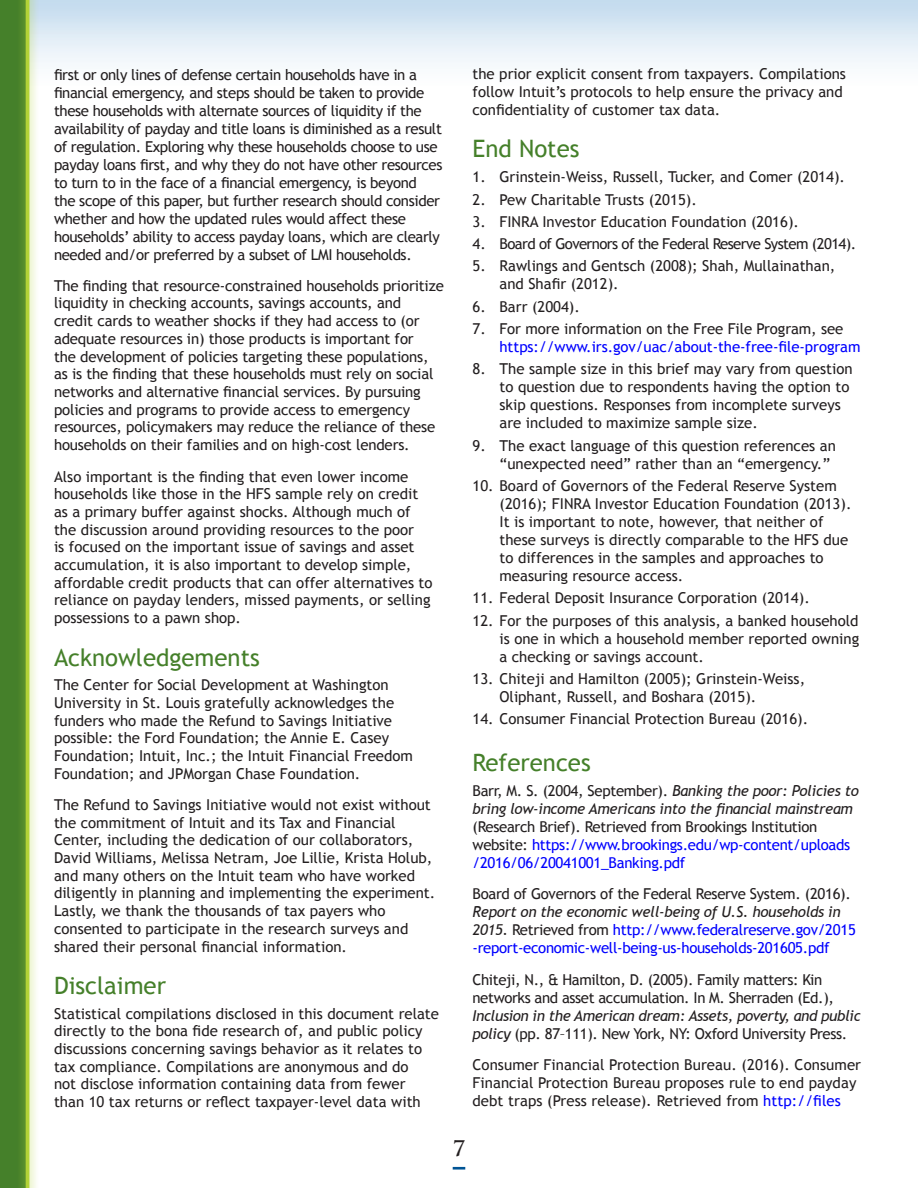
<style>
.page{position:relative;width:918px;height:1188px;background:#fff}
.page>*{position:absolute;margin:0;border:0;box-sizing:border-box;transform-origin:0 0}
.t1{font:24px "Trebuchet MS";color:#45802a}
.t2{font:700 21px "Trajan Pro";color:#231f20}
.t3{font:15px/17.7px "Trebuchet MS";color:#231f20}
.t4{font:15px/18px "Trebuchet MS";letter-spacing:-.025em;color:#231f20}
.t5{font:15px/18px "Trebuchet MS";letter-spacing:-.02em;color:#00f}
.t6{font:italic 15px/18px "Trebuchet MS";letter-spacing:-.025em;color:#231f20}
.t7{font:15px "Trebuchet MS";letter-spacing:-.04em;color:#231f20}
.t8{font:15px "Trebuchet MS";letter-spacing:-.02em;color:#231f20}
.s1{font-style:normal}
.s2{color:#231f20}
.s3{font-style:italic;color:#231f20}
.s4{font-style:italic}
.s5{color:#00f}
</style>
<div class="page">
<div style="left:0;top:0;width:918px;height:100px;background:linear-gradient(to bottom,#c6ddef,#fff)"></div>
<svg style="left:453px;top:1167px;width:12px;height:3px"></svg>
<div style="left:0;top:0;width:28px;height:1188px;background:#45802a"></div>
<div style="left:16px;top:0;width:23px;height:1188px;background:#b3d237;opacity:.75"></div>
<hr style="left:26px;top:0;width:3px;height:1188px;background:#b3d237">
<p class="t4" style="left:54px;top:65px;width:390px">first or only lines of defense certain households have in a financial emergency, and steps should be taken to provide these households with alternate sources of liquidity if the availability of payday and title loans is diminished as a result of regulation. Exploring why these households choose to use payday loans first, and why they do not have other resources to turn to in the face of a financial emergency, is beyond<br>the scope of this paper, but further research should consider whether and how the updated rules would affect these households’ ability to access payday loans, which are clearly needed and/or preferred by a subset of LMI households.</p>
<p class="t3" style="left:54px;top:277px;width:391px">The finding that resource-constrained households prioritize liquidity in checking accounts, savings accounts, and credit cards to weather shocks if they had access to (or adequate resources in) those products is important for<br>the development of policies targeting these populations, as is the finding that these households must rely on social networks and alternative financial services. By pursuing policies and programs to provide access to emergency resources, policymakers may reduce the reliance of these households on their families and on high-cost lenders.</p>
<p class="t3" style="left:54px;top:468px;width:380px">Also important is the finding that even lower income households like those in the HFS sample rely on credit as a primary buffer against shocks. Although much of the discussion around providing resources to the poor<br>is focused on the important issue of savings and asset accumulation, it is also important to develop simple, affordable credit products that can offer alternatives to reliance on payday lenders, missed payments, or selling possessions to a pawn shop.</p>
<h1 class="t1" style="left:54px;top:643px;width:207px">Acknowledgements</h1>
<p class="t3" style="left:54px;top:676px;width:360px">The Center for Social Development at Washington University in St. Louis gratefully acknowledges the funders who made the Refund to Savings Initiative possible: the Ford Foundation; the Annie E. Casey Foundation; Intuit, Inc.; the Intuit Financial Freedom Foundation; and JPMorgan Chase Foundation.</p>
<p class="t3" style="left:54px;top:796px;width:383px">The Refund to Savings Initiative would not exist without the commitment of Intuit and its Tax and Financial Center, including the dedication of our collaborators, David Williams, Melissa Netram, Joe Lillie, Krista Holub, and many others on the Intuit team who have worked diligently in planning and implementing the experiment.<br>Lastly, we thank the thousands of tax payers who consented to participate in the research surveys and shared their personal financial information.</p>
<h1 class="t1" style="left:54px;top:971px;width:114px">Disclaimer</h1>
<p class="t3" style="left:54px;top:1005px;width:387px">Statistical compilations disclosed in this document relate directly to the bona fide research of, and public policy discussions concerning savings behavior as it relates to tax compliance. Compilations are anonymous and do<br>not disclose information containing data from fewer than 10 tax returns or reflect taxpayer-level data with</p>
<p class="t3" style="left:472px;top:64px;width:375px;line-height:18.3px">the prior explicit consent from taxpayers. Compilations follow Intuit’s protocols to help ensure the privacy and confidentiality of customer tax data.</p>
<h1 class="t1" style="left:472px;top:135px;width:109px">End Notes</h1>
<p class="t3" style="left:472px;top:168px;width:374px">1. Grinstein-Weiss, Russell, Tucker, and Comer (2014).</p>
<p class="t3" style="left:472px;top:191px;width:226px">2. Pew Charitable Trusts (2015).</p>
<p class="t3" style="left:472px;top:213px;width:328px">3. FINRA Investor Education Foundation (2016).</p>
<p class="t7" style="left:472px;top:235px;width:385px">4. Board of Governors of the Federal Reserve System (2014).</p>
<p class="t3" style="left:500px;top:257px;width:337px;text-indent:-27px">5. Rawlings and Gentsch (2008); Shah, Mullainathan, and Shafir (2012).</p>
<p class="t3" style="left:472px;top:298px;width:109px">6. Barr (2004).</p>
<p class="t3" style="left:472px;top:320px;width:372px">7. For more information on the Free File Program, see</p>
<p class="t5" style="left:500px;top:338px;width:363px">https://www.irs.gov/uac/about-the-free-file-program</p>
<p class="t3" style="left:500px;top:360px;width:355px;text-indent:-27px">8. The sample size in this brief may vary from question to question due to respondents having the option to skip questions. Responses from incomplete surveys are included to maximize sample size.</p>
<p class="t3" style="left:500px;top:437px;width:338px;text-indent:-27px">9. The exact language of this question references an “unexpected need” rather than an “emergency.”</p>
<p class="t3" style="left:500px;top:477px;width:354px;text-indent:-27px">10. Board of Governors of the Federal Reserve System (2016); FINRA Investor Education Foundation (2013).<br>It is important to note, however, that neither of these surveys is directly comparable to the HFS due to differences in the samples and approaches to measuring resource access.</p>
<p class="t3" style="left:472px;top:589px;width:339px">11. Federal Deposit Insurance Corporation (2014).</p>
<p class="t3" style="left:500px;top:612px;width:361px;text-align:justify;text-indent:-27px">12. For the purposes of this analysis, a banked household is one in which a household member reported owning a checking or savings account.</p>
<p class="t3" style="left:500px;top:670px;width:307px;text-indent:-27px">13. Chiteji and Hamilton (2005); Grinstein-Weiss,<br>Oliphant, Russell, and Boshara (2015).</p>
<p class="t3" style="left:472px;top:710px;width:337px">14. Consumer Financial Protection Bureau (2016).</p>
<h1 class="t1" style="left:472px;top:748px;width:120px">References</h1>
<p class="t6" style="left:472px;top:782px;width:388px"><span class="s1">Barr, M. S. (2004, September).</span> Banking the poor: Policies to bring low-income Americans into the financial mainstream</p>
<p class="t5" style="left:472px;top:818px;width:379px"><span class="s2">(Research Brief). Retrieved from Brookings Institution website:</span> https://www.brookings.edu/wp-content/uploads /2016/06/20041001_Banking.pdf</p>
<p class="t8" style="left:473px;top:885px;width:380px">Board of Governors of the Federal Reserve System. (2016).</p>
<p class="t5" style="left:473px;top:903px;width:385px"><span class="s3">Report on the economic well-being of U.S. households in<br>2015.</span> <span class="s2">Retrieved from</span> http://www.federalreserve.gov/2015 -report-economic-well-being-us-households-201605.pdf</p>
<p class="t4" style="left:473px;top:971px;width:363px">Chiteji, N., &amp; Hamilton, D. (2005). Family matters: Kin networks and asset accumulation. In M. Sherraden (Ed.),</p>
<p class="t6" style="left:473px;top:1007px;width:390px">Inclusion in the American dream: Assets, poverty, and public policy <span class="s1">(pp. 87–111). New York, NY: Oxford University Press.</span></p>
<p class="t3" style="left:473px;top:1056px;width:390px">Consumer Financial Protection Bureau. (2016). Consumer<br>Financial Protection Bureau proposes rule to end payday debt traps (Press release)<span class="s4">.</span> Retrieved from <span class="s5">http://files</span></p>
<h2 class="t2" style="left:453px;top:1136px;width:14px">7</h2>
</div>
